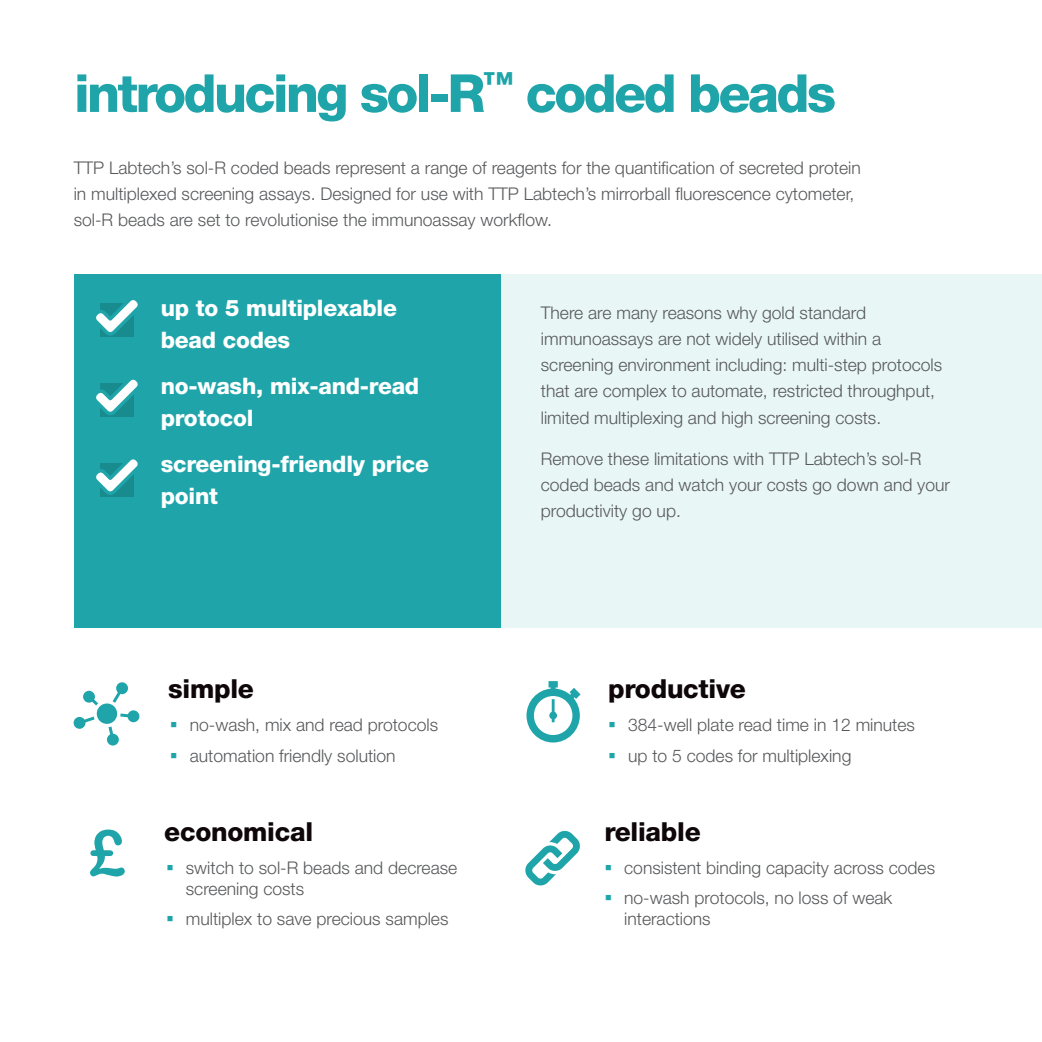
<style>
.page{position:relative;width:1042px;height:1042px;background:#fff}
.page>*{position:absolute;margin:0;border:0;box-sizing:border-box;transform-origin:0 0}
.t1{font:800 52.5px "Helvetica Neue LT Std";letter-spacing:-.05em;color:#1fa5a9}
.t2{font:800 26.25px "Helvetica Neue LT Std";letter-spacing:-.01em;color:#0e0608}
.t3{font:800 22.75px/31.5px "Helvetica Neue LT Std";letter-spacing:-.01em;color:#fff}
.t4{font:300 17.5px/26.2px "Helvetica Neue LT Std";color:#57585a}
</style>
<div class="page">
<div style="left:74px;top:275px;width:968px;height:353px;background:#e9f6f6"></div>
<div style="left:74px;top:275px;width:427px;height:353px;background:#1fa5a9"></div>
<svg style="left:96px;top:300px;width:42px;height:37px"></svg>
<svg style="left:96px;top:379px;width:42px;height:38px"></svg>
<svg style="left:96px;top:459px;width:42px;height:38px"></svg>
<svg style="left:83px;top:691px;width:15px;height:14px"></svg>
<svg style="left:113px;top:682px;width:15px;height:21px"></svg>
<svg style="left:107px;top:710px;width:32px;height:35px"></svg>
<svg style="left:74px;top:716px;width:21px;height:13px"></svg>
<div style="left:97px;top:703px;width:20px;height:21px;background:#1fa5a9;border-radius:50%"></div>
<svg style="left:525px;top:830px;width:55px;height:56px"></svg>
<svg style="left:526px;top:681px;width:54px;height:61px"></svg>
<svg style="left:90px;top:829px;width:35px;height:47px"></svg>
<p class="t1" style="left:74px;top:62px;width:763px">introducing sol-R<sup>™</sup> coded beads</p>
<p class="t4" style="left:74px;top:154px;width:788px">TTP Labtech’s sol-R coded beads represent a range of reagents for the quantification of secreted protein in multiplexed screening assays. Designed for use with TTP Labtech’s mirrorball fluorescence cytometer, sol-R beads are set to revolutionise the immunoassay workflow.</p>
<p class="t3" style="left:161px;top:292px;width:238px">up to 5 multiplexable bead codes</p>
<p class="t3" style="left:161px;top:370px;width:260px">no-wash, mix-and-read protocol</p>
<p class="t3" style="left:161px;top:448px;width:270px">screening-friendly price point</p>
<p class="t2" style="left:168px;top:673px;width:87px">simple</p>
<p class="t4" style="left:190px;top:711px;width:250px">no-wash, mix and read protocols</p>
<p class="t4" style="left:190px;top:742px;width:207px">automation friendly solution</p>
<p class="t2" style="left:164px;top:816px;width:150px">economical</p>
<p class="t4" style="left:186px;top:856px;width:273px;line-height:21px">switch to sol-R beads and decrease screening costs</p>
<p class="t4" style="left:186px;top:906px;width:264px">multiplex to save precious samples</p>
<p class="t4" style="left:541px;top:299px;width:403px">There are many reasons why gold standard immunoassays are not widely utilised within a screening environment including: multi-step protocols that are complex to automate, restricted throughput, limited multiplexing and high screening costs.</p>
<p class="t4" style="left:541px;top:445px;width:411px">Remove these limitations with TTP Labtech’s sol-R coded beads and watch your costs go down and your productivity go up.</p>
<p class="t2" style="left:608px;top:673px;width:139px">productive</p>
<p class="t4" style="left:628px;top:711px;width:288px">384-well plate read time in 12 minutes</p>
<p class="t4" style="left:628px;top:742px;width:225px">up to 5 codes for multiplexing</p>
<p class="t2" style="left:604px;top:816px;width:98px">reliable</p>
<p class="t4" style="left:624px;top:854px;width:312px">consistent binding capacity across codes</p>
<p class="t4" style="left:624px;top:887px;width:270px;line-height:21px">no-wash protocols, no loss of weak interactions</p>
</div>
